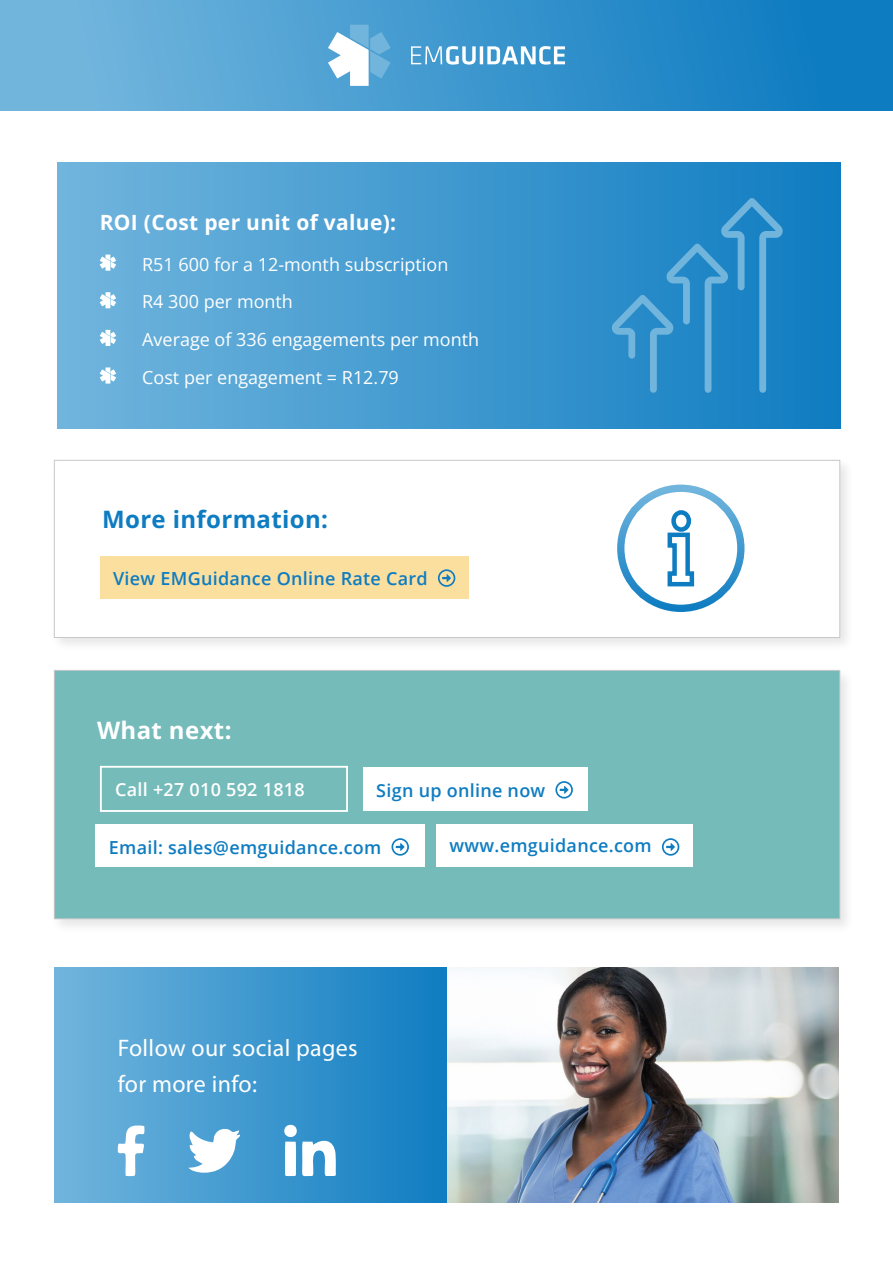
<style>
.page{position:relative;width:893px;height:1263px;background:#fff}
.page>*{position:absolute;margin:0;border:0;box-sizing:border-box;transform-origin:0 0}
.t1{font:24px/36px "Myriad Pro";letter-spacing:.015em;color:#fff}
.t2{font:700 24px "Open Sans";letter-spacing:.015em;color:#0e7cc1}
.t3{font:700 24px "Open Sans";letter-spacing:.015em;color:#fff}
.t4{font:700 21px "Open Sans";letter-spacing:.015em;color:#fff}
.t5{font:18px/37.7px "Open Sans";color:#fff}
.t6{font:600 18px "Open Sans";letter-spacing:.015em;color:#0e7cc1}
.t7{font:600 18px "Open Sans";letter-spacing:.015em;color:#fff}
</style>
<div class="page">
<div style="left:0;top:0;width:893px;height:111px;background:linear-gradient(to right,#79badf,#0678bf)"></div>
<svg style="left:328px;top:25px;width:63px;height:61px"></svg>
<svg style="left:411px;top:46px;width:154px;height:19px"></svg>
<div style="left:57px;top:163px;width:783px;height:265px;background:linear-gradient(to right,#71b5dd,#0f7cc1)"></div>
<svg style="left:100px;top:255px;width:16px;height:16px"></svg>
<svg style="left:100px;top:292px;width:16px;height:16px"></svg>
<svg style="left:100px;top:330px;width:16px;height:16px"></svg>
<svg style="left:100px;top:367px;width:16px;height:17px"></svg>
<svg style="left:611px;top:198px;width:172px;height:195px;background:#2e8eca"></svg>
<div style="left:51px;top:457px;width:804px;height:196px;background:#000;opacity:.1"></div>
<div style="left:54px;top:460px;width:786px;height:178px;background:#fff;border:1px solid #c7c8ca"></div>
<div style="left:51px;top:667px;width:804px;height:267px;background:#000;opacity:.1"></div>
<div style="left:54px;top:670px;width:786px;height:249px;background:#74bbb9"></div>
<div style="left:54px;top:670px;width:786px;height:249px;border:1px solid #c7c8ca"></div>
<div style="left:363px;top:767px;width:225px;height:44px;background:#fff"></div>
<svg style="left:555px;top:781px;width:18px;height:17px"></svg>
<div style="left:436px;top:825px;width:257px;height:42px;background:#fff"></div>
<svg style="left:662px;top:838px;width:17px;height:18px"></svg>
<div style="left:96px;top:825px;width:329px;height:42px;background:#fff"></div>
<svg style="left:391px;top:838px;width:18px;height:18px"></svg>
<div style="left:100px;top:766px;width:248px;height:46px;border:2px solid #fff"></div>
<div style="left:617px;top:485px;width:127px;height:127px;border:7px solid #fff;border-radius:50%"></div>
<svg style="left:667px;top:510px;width:28px;height:77px"></svg>
<div style="left:100px;top:556px;width:369px;height:42px;background:#fadf9f"></div>
<svg style="left:438px;top:569px;width:17px;height:18px"></svg>
<div style="left:54px;top:967px;width:393px;height:235px;background:linear-gradient(to right,#71b5dd,#0f7cc1)"></div>
<img style="left:447px;top:967px;width:391px;height:235px">
<svg style="left:187px;top:1128px;width:53px;height:51px"></svg>
<svg style="left:118px;top:1123px;width:27px;height:53px"></svg>
<svg style="left:284px;top:1123px;width:53px;height:56px"></svg>
<p class="t4" style="left:100px;top:208px;width:298px">ROI (Cost per unit of value):</p>
<p class="t5" style="left:142px;top:245px;width:338px">R51 600 for a 12-month subscription<br>R4 300 per month<br>Average of 336 engagements per month<br>Cost per engagement = R12.79</p>
<h1 class="t2" style="left:102px;top:503px;width:227px">More information:</h1>
<p class="t6" style="left:113px;top:566px;width:316px">View EMGuidance Online Rate Card</p>
<h1 class="t3" style="left:97px;top:714px;width:136px">What next:</h1>
<p class="t7" style="left:115px;top:777px;width:191px">Call +27 010 592 1818</p>
<p class="t6" style="left:376px;top:778px;width:171px">Sign up online now</p>
<p class="t6" style="left:109px;top:835px;width:274px">Email: sales@emguidance.com</p>
<p class="t6" style="left:450px;top:833px;width:204px">www.emguidance.com</p>
<h1 class="t1" style="left:118px;top:1029px;width:242px">Follow our social pages for more info:</h1>
</div>
